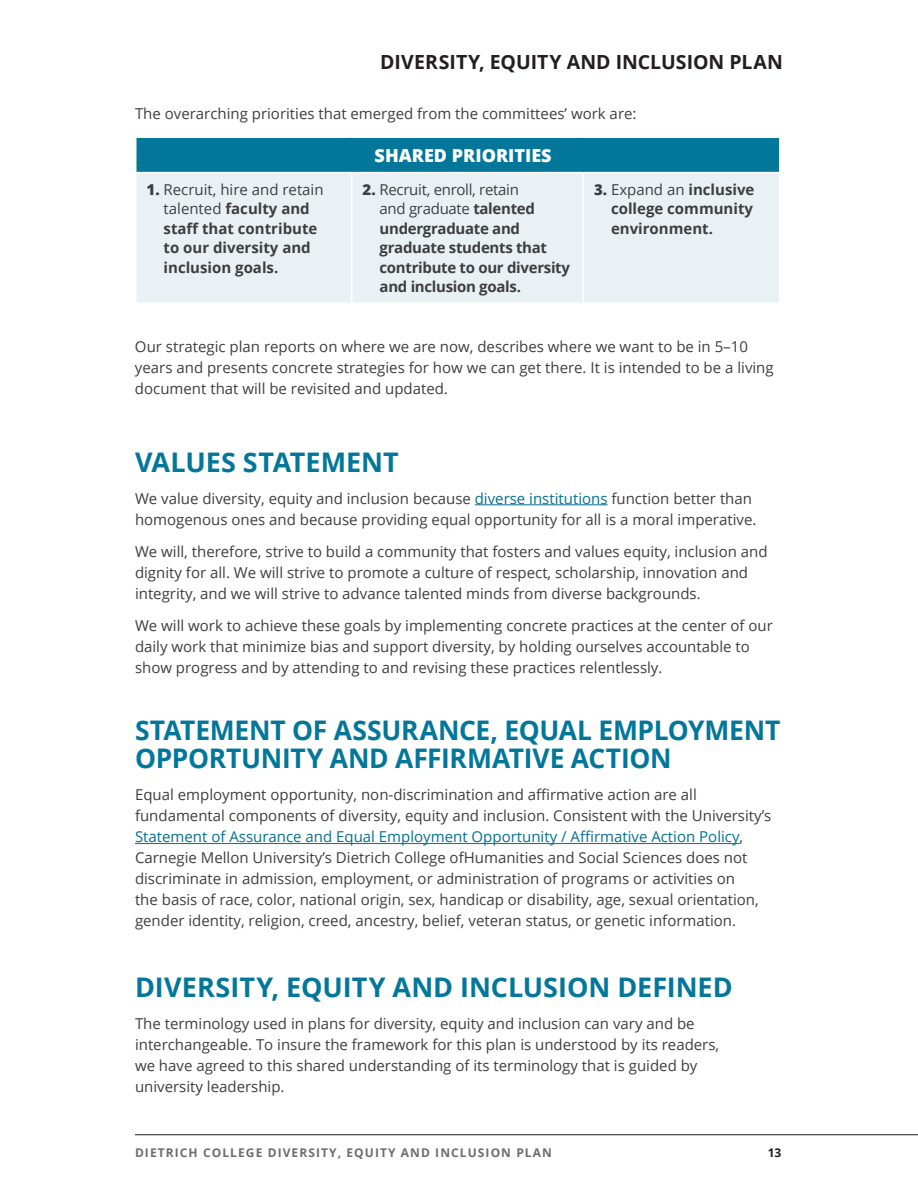
<style>
.page{position:relative;width:918px;height:1188px;background:#fff}
.page>*{position:absolute;margin:0;border:0;box-sizing:border-box;transform-origin:0 0}
.t1{font:700 27px/28.5px "Open Sans";letter-spacing:-.005em;color:#027799}
.t2{font:700 19.5px "Open Sans";color:#231f20}
.t3{font:800 18px "Open Sans";color:#fff}
.t4{font:15px/21px "Open Sans";color:#3e3e3f}
.t5{font:700 15px/19.5px "Open Sans";color:#3e3e3f}
.t6{font:700 15px/19.5px "Open Sans";letter-spacing:-.02em;color:#3e3e3f}
.t7{font:700 12px "Open Sans";letter-spacing:.09em;color:#6c6d70}
.t8{font:700 12px "Open Sans";color:#231f20}
.s1{font-weight:800}
.s2{font-weight:400}
.s3{color:#057192}
</style>
<div class="page">
<hr style="left:135px;top:1134px;width:783px;height:1px;background:#231f20">
<hr style="left:475px;top:504px;width:133px;height:1px;background:#057192">
<hr style="left:135px;top:843px;width:605px;height:1px;background:#057192">
<div style="left:136px;top:137px;width:644px;height:36px;background:#027799"></div>
<div style="left:136px;top:173px;width:643px;height:129px;background:#eaf1f5"></div>
<hr style="left:135px;top:136px;width:217px;height:2px;background:#fff">
<hr style="left:352px;top:136px;width:231px;height:2px;background:#fff">
<hr style="left:583px;top:136px;width:197px;height:2px;background:#fff">
<hr style="left:779px;top:138px;width:1px;height:34px;background:#fff">
<hr style="left:135px;top:172px;width:217px;height:1px;background:#fff">
<hr style="left:352px;top:172px;width:231px;height:1px;background:#fff">
<hr style="left:351px;top:173px;width:1px;height:129px;background:#fff">
<hr style="left:583px;top:172px;width:197px;height:1px;background:#fff">
<hr style="left:582px;top:173px;width:2px;height:129px;background:#fff">
<h2 class="t2" style="left:380px;top:48px;width:404px">DIVERSITY, EQUITY AND INCLUSION PLAN</h2>
<p class="t4" style="left:135px;top:103px;width:503px">The overarching priorities that emerged from the committees’ work are:</p>
<p class="t3" style="left:375px;top:142px;width:178px">SHARED PRIORITIES</p>
<p class="t5" style="left:164px;top:179px;width:162px;text-indent:-17px"><span class="s1">1.</span> <span class="s2">Recruit, hire and retain talented</span> faculty and staff that contribute to our diversity and inclusion goals.</p>
<p class="t6" style="left:380px;top:179px;width:192px;text-indent:-17px"><span class="s1">2.</span> <span class="s2">Recruit, enroll, retain<br>and graduate</span> talented undergraduate and graduate students that contribute to our diversity and inclusion goals.</p>
<p class="t5" style="left:611px;top:179px;width:145px;text-align:justify;text-indent:-17px"><span class="s1">3.</span> <span class="s2">Expand an</span> inclusive college community environment.</p>
<p class="t4" style="left:135px;top:336px;width:640px">Our strategic plan reports on where we are now, describes where we want to be in 5–10 years and presents concrete strategies for how we can get there. It is intended to be a living document that will be revisited and updated.</p>
<h1 class="t1" style="left:135px;top:447px;width:265px">VALUES STATEMENT</h1>
<p class="t4" style="left:135px;top:487px;width:623px">We value diversity, equity and inclusion because <span class="s3">diverse institutions</span> function better than homogenous ones and because providing equal opportunity for all is a moral imperative.</p>
<p class="t4" style="left:135px;top:540px;width:634px">We will, therefore, strive to build a community that fosters and values equity, inclusion and dignity for all. We will strive to promote a culture of respect, scholarship, innovation and integrity, and we will strive to advance talented minds from diverse backgrounds.</p>
<p class="t4" style="left:135px;top:614px;width:639px">We will work to achieve these goals by implementing concrete practices at the center of our daily work that minimize bias and support diversity, by holding ourselves accountable to show progress and by attending to and revising these practices relentlessly.</p>
<h1 class="t1" style="left:135px;top:715px;width:647px">STATEMENT OF ASSURANCE, EQUAL EMPLOYMENT<br>OPPORTUNITY AND AFFIRMATIVE ACTION</h1>
<p class="t4" style="left:135px;top:784px;width:638px">Equal employment opportunity, non-discrimination and affirmative action are all fundamental components of diversity, equity and inclusion. Consistent with the University’s <span class="s3">Statement of Assurance and Equal Employment Opportunity / Affirmative Action Policy</span>, Carnegie Mellon University’s Dietrich College ofHumanities and Social Sciences does not discriminate in admission, employment, or administration of programs or activities on<br>the basis of race, color, national origin, sex, handicap or disability, age, sexual orientation, gender identity, religion, creed, ancestry, belief, veteran status, or genetic information.</p>
<h1 class="t1" style="left:135px;top:972px;width:599px">DIVERSITY, EQUITY AND INCLUSION DEFINED</h1>
<p class="t4" style="left:135px;top:1013px;width:586px">The terminology used in plans for diversity, equity and inclusion can vary and be interchangeable. To insure the framework for this plan is understood by its readers, we have agreed to this shared understanding of its terminology that is guided by university leadership.</p>
<p class="t7" style="left:135px;top:1144px;width:418px">DIETRICH COLLEGE DIVERSITY, EQUITY AND INCLUSION PLAN</p>
<p class="t8" style="left:768px;top:1144px;width:15px">13</p>
</div>
